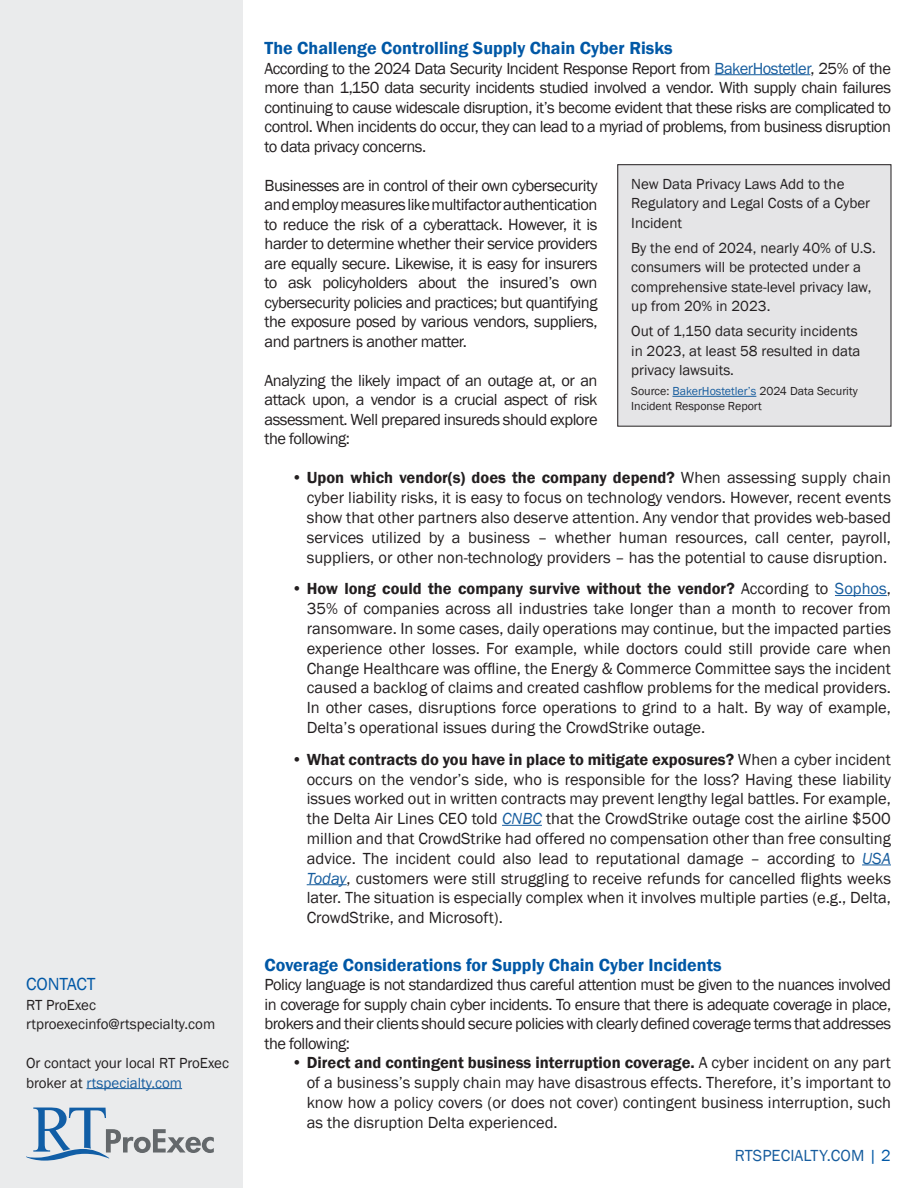
<style>
.page{position:relative;width:918px;height:1188px;background:#fff}
.page>*{position:absolute;margin:0;border:0;box-sizing:border-box;transform-origin:0 0}
.SB_Contact{font:600 18px "Franklin Gothic";color:#0158a6}
.t1{font:18px "Franklin Gothic";color:#0158a6}
.List_Paragraph{font:16.5px/19.8px "Franklin Gothic";color:#231f20;text-align:justify}
.TXT{font:16.5px/19.5px "Franklin Gothic";letter-spacing:-.03em;color:#231f20;text-align:justify}
.t2{font:16.5px "Franklin Gothic";letter-spacing:.005em;color:#175d9e}
.Call_Out{font:15px/19.5px "Franklin Gothic";color:#231f20}
.Call_Out-2{font:12px/15px "Franklin Gothic";color:#231f20}
.s1{color:#175d9e}
.s2{font-weight:600}
.s3{font-style:italic;color:#175d9e}
.s4{color:#0158a6}
</style>
<div class="page">
<div style="left:0;top:0;width:243px;height:1188px;background:#eaebec"></div>
<hr style="left:87px;top:1088px;width:95px;height:1px;background:#175d9e">
<svg style="left:26px;top:1108px;width:188px;height:53px"></svg>
<hr style="left:715px;top:74px;width:95px;height:1px;background:#175d9e">
<hr style="left:835px;top:595px;width:52px;height:1px;background:#175d9e">
<hr style="left:502px;top:825px;width:40px;height:1px;background:#175d9e">
<svg style="left:862px;top:865px;width:29px;height:1px"></svg>
<hr style="left:307px;top:884px;width:40px;height:1px;background:#175d9e">
<div style="left:618px;top:165px;width:273px;height:261px;background:#e5e5e7"></div>
<div style="left:617px;top:164px;width:274px;height:263px;border:1px solid #231f20"></div>
<hr style="left:672px;top:396px;width:84px;height:1px;background:#175d9e">
<p class="t1" style="left:26px;top:973px;width:71px">CONTACT</p>
<p class="Call_Out" style="left:26px;top:995px;width:191px">RT ProExec rtproexecinfo@rtspecialty.com</p>
<p class="Call_Out" style="left:26px;top:1054px;width:205px">Or contact your local RT ProExec broker at <span class="s1">rtspecialty.com</span></p>
<p class="SB_Contact" style="left:265px;top:37px;width:410px">The Challenge Controlling Supply Chain Cyber Risks</p>
<p class="TXT" style="left:265px;top:59px;width:628px">According to the 2024 Data Security Incident Response Report from <span class="s1">BakerHostetler</span>, 25% of the more than 1,150 data security incidents studied involved a vendor. With supply chain failures continuing to cause widescale disruption, it’s become evident that these risks are complicated to control. When incidents do occur, they can lead to a myriad of problems, from business disruption to data privacy concerns.</p>
<p class="TXT" style="left:265px;top:176px;width:334px">Businesses are in control of their own cybersecurity and employ measures like multifactor authentication to reduce the risk of a cyberattack. However, it is harder to determine whether their service providers are equally secure. Likewise, it is easy for insurers to ask policyholders about the insured’s own cybersecurity policies and practices; but quantifying the exposure posed by various vendors, suppliers, and partners is another matter.</p>
<p class="TXT" style="left:265px;top:371px;width:335px">Analyzing the likely impact of an outage at, or an attack upon, a vendor is a crucial aspect of risk assessment. Well prepared insureds should explore the following:</p>
<p class="List_Paragraph" style="left:307px;top:468px;width:586px;text-indent:-15px">• <span class="s2">Upon which vendor(s) does the company depend?</span> When assessing supply chain cyber liability risks, it is easy to focus on technology vendors. However, recent events show that other partners also deserve attention. Any vendor that provides web-based services utilized by a business – whether human resources, call center, payroll, suppliers, or other non-technology providers – has the potential to cause disruption.</p>
<p class="List_Paragraph" style="left:307px;top:579px;width:586px;text-indent:-15px">• <span class="s2">How long could the company survive without the vendor?</span> According to <span class="s1">Sophos</span>, 35% of companies across all industries take longer than a month to recover from ransomware. In some cases, daily operations may continue, but the impacted parties experience other losses. For example, while doctors could still provide care when Change Healthcare was offline, the Energy &amp; Commerce Committee says the incident caused a backlog of claims and created cashflow problems for the medical providers.<br>In other cases, disruptions force operations to grind to a halt. By way of example, Delta’s operational issues during the CrowdStrike outage.</p>
<p class="List_Paragraph" style="left:307px;top:750px;width:586px;text-indent:-15px">• <span class="s2">What contracts do you have in place to mitigate exposures?</span> When a cyber incident occurs on the vendor’s side, who is responsible for the loss? Having these liability issues worked out in written contracts may prevent lengthy legal battles. For example, the Delta Air Lines CEO told <span class="s3">CNBC</span> that the CrowdStrike outage cost the airline $500 million and that CrowdStrike had offered no compensation other than free consulting advice. The incident could also lead to reputational damage – according to <span class="s3">USA Today</span>, customers were still struggling to receive refunds for cancelled flights weeks later. The situation is especially complex when it involves multiple parties (e.g., Delta, CrowdStrike, and Microsoft).</p>
<p class="SB_Contact" style="left:265px;top:953px;width:458px">Coverage Considerations for Supply Chain Cyber Incidents</p>
<p class="TXT" style="left:265px;top:975px;width:628px">Policy language is not standardized thus careful attention must be given to the nuances involved in coverage for supply chain cyber incidents. To ensure that there is adequate coverage in place, brokers and their clients should secure policies with clearly defined coverage terms that addresses the following:</p>
<p class="List_Paragraph" style="left:307px;top:1053px;width:586px;text-indent:-15px">• <span class="s2">Direct and contingent business interruption coverage.</span> A cyber incident on any part of a business’s supply chain may have disastrous effects. Therefore, it’s important to know how a policy covers (or does not cover) contingent business interruption, such as the disruption Delta experienced.</p>
<p class="Call_Out" style="left:631px;top:174px;width:240px">New Data Privacy Laws Add to the<br>Regulatory and Legal Costs of a Cyber<br>Incident</p>
<p class="Call_Out" style="left:631px;top:238px;width:246px">By the end of 2024, nearly 40% of U.S. consumers will be protected under a comprehensive state-level privacy law, up from 20% in 2023.</p>
<p class="Call_Out" style="left:631px;top:322px;width:231px">Out of 1,150 data security incidents in 2023, at least 58 resulted in data privacy lawsuits.</p>
<p class="Call_Out-2" style="left:631px;top:384px;width:228px">Source: <span class="s1">BakerHostetler’s</span> 2024 Data Security<br>Incident Response Report</p>
<p class="t2" style="left:735px;top:1145px;width:158px">RTSPECIALTY.COM <span class="s4">| 2</span></p>
</div>
